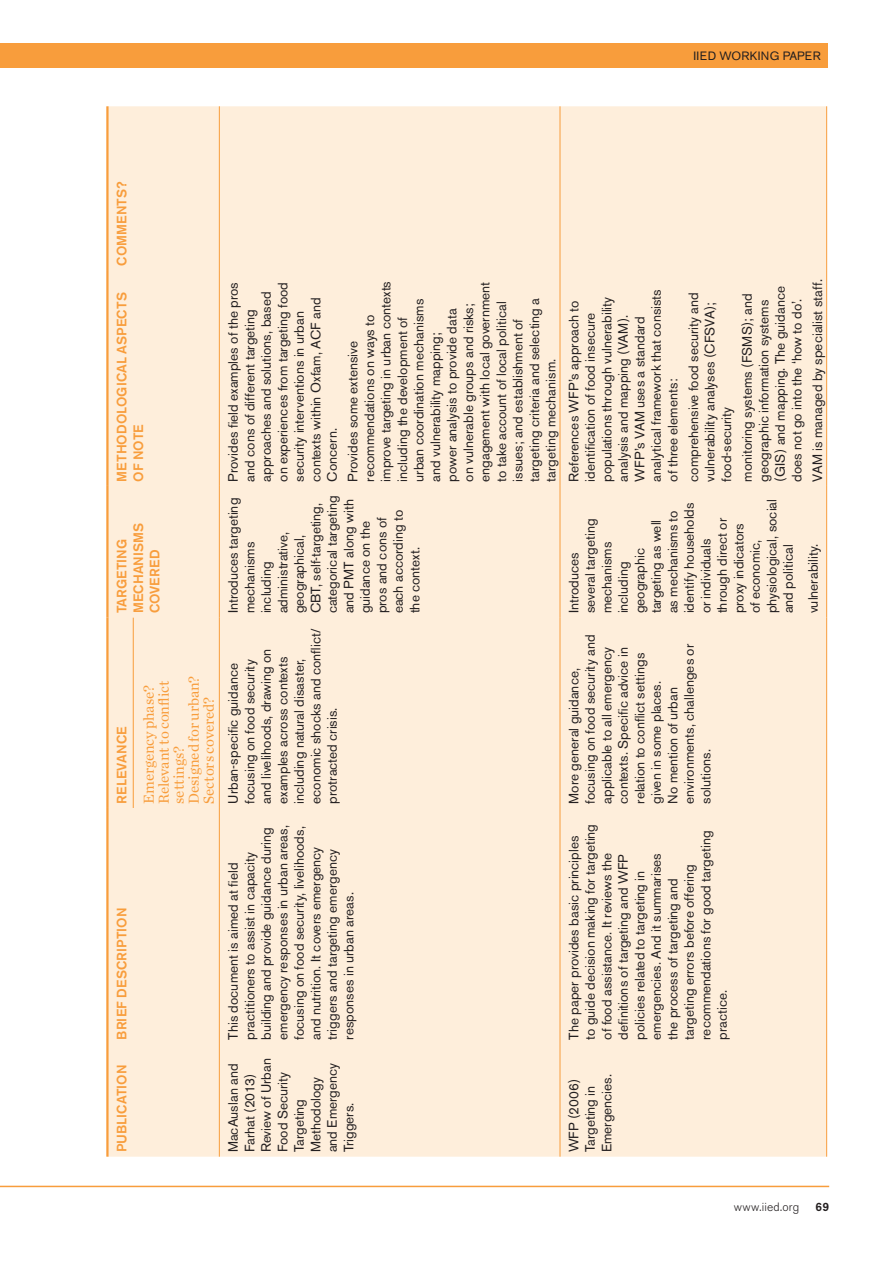
<style>
.page{position:relative;width:893px;height:1263px;background:#fff}
.page>*{position:absolute;margin:0;border:0;box-sizing:border-box;transform-origin:0 0}
.t1{font:15px/15px "Chronicle Text G1";letter-spacing:-.005em;color:#f89d3c}
.t2{font:13.5px/16.5px "Akzidenz Grotesk BE";color:#231f20}
.t3{font:500 13.5px/16.5px "Akzidenz Grotesk BE";letter-spacing:.01em;color:#f89d3c}
.t4{font:12px "Akzidenz Grotesk BE";letter-spacing:.02em;color:#231f20}
.t5{font:300 12px "Akzidenz Grotesk BE";letter-spacing:.015em;color:#231f20}
.t6{font:500 12px "Akzidenz Grotesk BE";color:#231f20}
</style>
<div class="page">
<div style="left:0;top:43px;width:828px;height:24px;background:#f89d3c"></div>
<hr style="left:0;top:1186px;width:829px;height:1px;background:#f89d3c">
<div style="left:109px;top:106px;width:717px;height:1051px;background:#feeedb"></div>
<hr style="left:219px;top:1044px;width:1px;height:113px;background:#f89d3c">
<hr style="left:219px;top:808px;width:1px;height:236px;background:#f89d3c">
<hr style="left:219px;top:618px;width:1px;height:190px;background:#f89d3c">
<hr style="left:219px;top:486px;width:1px;height:132px;background:#f89d3c">
<hr style="left:219px;top:270px;width:1px;height:216px;background:#f89d3c">
<hr style="left:219px;top:106px;width:1px;height:164px;background:#f89d3c">
<hr style="left:560px;top:1044px;width:1px;height:113px;background:#f89d3c">
<hr style="left:560px;top:808px;width:1px;height:236px;background:#f89d3c">
<hr style="left:560px;top:618px;width:1px;height:190px;background:#f89d3c">
<hr style="left:560px;top:486px;width:1px;height:132px;background:#f89d3c">
<hr style="left:560px;top:270px;width:1px;height:216px;background:#f89d3c">
<hr style="left:560px;top:106px;width:1px;height:164px;background:#f89d3c">
<hr style="left:826px;top:1044px;width:1px;height:113px;background:#f89d3c">
<hr style="left:826px;top:808px;width:1px;height:236px;background:#f89d3c">
<hr style="left:826px;top:618px;width:1px;height:190px;background:#f89d3c">
<hr style="left:826px;top:486px;width:1px;height:132px;background:#f89d3c">
<hr style="left:826px;top:270px;width:1px;height:216px;background:#f89d3c">
<hr style="left:826px;top:106px;width:1px;height:164px;background:#f89d3c">
<hr style="left:106px;top:1044px;width:3px;height:113px;background:#f89d3c">
<hr style="left:106px;top:808px;width:3px;height:236px;background:#f89d3c">
<hr style="left:106px;top:618px;width:3px;height:190px;background:#f89d3c">
<hr style="left:106px;top:486px;width:3px;height:132px;background:#f89d3c">
<hr style="left:106px;top:270px;width:3px;height:216px;background:#f89d3c">
<hr style="left:106px;top:106px;width:3px;height:164px;background:#f89d3c">
<hr style="left:133px;top:618px;width:1px;height:190px;background:#f89d3c">
<p class="t4" style="left:693px;top:48px;width:129px">IIED WORKING PAPER</p>
<p class="t3" style="left:114px;top:266px;width:86px;rotate:-90deg">Comm ents?</p>
<p class="t3" style="left:114px;top:482px;width:191px;rotate:-90deg">Methodological aspects of note</p>
<p class="t3" style="left:114px;top:613px;width:92px;rotate:-90deg">Targeting mechanisms covered</p>
<p class="t3" style="left:114px;top:804px;width:79px;rotate:-90deg">Relevance</p>
<p class="t1" style="left:140px;top:804px;width:129px;rotate:-90deg">Emergency phase?<br>Relevant to conflict settings?<br>Designed for urban?<br>Sectors covered?</p>
<p class="t3" style="left:114px;top:1040px;width:134px;rotate:-90deg">Brief description</p>
<p class="t3" style="left:114px;top:1152px;width:89px;rotate:-90deg">Publication</p>
<p class="t2" style="left:225px;top:482px;width:201px;rotate:-90deg">PROVIDES FIELD EXAMPLES OF THE PROS<br>AND CONS OF DIFFERENT TARGETING<br>APPROACHES AND SOLUTIONS, BASED<br>ON EXPERIENCES FROM TARGETING FOOD<br>SECURITY INTERVENTIONS IN URBAN<br>CONTEXTS WITHIN OXFAM, ACF AND<br>CONCERN.</p>
<p class="t2" style="left:345px;top:482px;width:202px;rotate:-90deg">PROVIDES SOME EXTENSIVE<br>RECOMMENDATIONS ON WAYS TO<br>IMPROVE TARGETING IN URBAN CONTEXTS<br>INCLUDING THE DEVELOPMENT OF<br>URBAN COORDINATION MECHANISMS<br>AND VULNERABILITY MAPPING;<br>POWER ANALYSIS TO PROVIDE DATA<br>ON VULNERABLE GROUPS AND RISKS;<br>ENGAGEMENT WITH LOCAL GOVERNMENT<br>TO TAKE ACCOUNT OF LOCAL POLITICAL<br>ISSUES; AND ESTABLISHMENT OF<br>TARGETING CRITERIA AND SELECTING A<br>TARGETING MECHANISM.</p>
<p class="t2" style="left:225px;top:613px;width:120px;rotate:-90deg">INTRODUCES TARGETING<br>MECHANISMS<br>INCLUDING<br>ADMINISTRATIVE,<br>GEOGRAPHICAL,<br>CBT, SELF-TARGETING,<br>CATEGORICAL TARGETING<br>AND PMT ALONG WITH<br>GUIDANCE ON THE<br>PROS AND CONS OF<br>EACH ACCORDING TO<br>THE CONTEXT.</p>
<p class="t2" style="left:225px;top:804px;width:177px;rotate:-90deg">URBAN-SPECIFIC GUIDANCE<br>FOCUSING ON FOOD SECURITY<br>AND LIVELIHOODS, DRAWING ON<br>EXAMPLES ACROSS CONTEXTS<br>INCLUDING NATURAL DISASTER,<br>ECONOMIC SHOCKS AND CONFLICT/<br>PROTRACTED CRISIS.</p>
<p class="t2" style="left:225px;top:1040px;width:216px;rotate:-90deg">THIS DOCUMENT IS AIMED AT FIELD PRACTITIONERS TO ASSIST IN CAPACITY BUILDING AND PROVIDE GUIDANCE DURING EMERGENCY RESPONSES IN URBAN AREAS, FOCUSING ON FOOD SECURITY, LIVELIHOODS, AND NUTRITION. IT COVERS EMERGENCY TRIGGERS AND TARGETING EMERGENCY RESPONSES IN URBAN AREAS.</p>
<p class="t2" style="left:225px;top:1152px;width:96px;rotate:-90deg">MACAUSLAN AND<br>FARHAT (2013)<br>REVIEW OF URBAN<br>FOOD SECURITY<br>TARGETING<br>METHODOLOGY<br>AND EMERGENCY<br>TRIGGERS.</p>
<p class="t2" style="left:565px;top:482px;width:194px;rotate:-90deg">REFERENCES WFP’S APPROACH TO<br>IDENTIFICATION OF FOOD INSECURE<br>POPULATIONS THROUGH VULNERABILITY<br>ANALYSIS AND MAPPING (VAM).<br>WFP’S VAM USES A STANDARD<br>ANALYTICAL FRAMEWORK THAT CONSISTS<br>OF THREE ELEMENTS:</p>
<p class="t2" style="left:685px;top:482px;width:191px;rotate:-90deg">COMPREHENSIVE FOOD SECURITY AND<br>VULNERABILITY ANALYSES (CFSVA);<br>FOOD-SECURITY</p>
<p class="t2" style="left:739px;top:482px;width:197px;rotate:-90deg">MONITORING SYSTEMS (FSMS); AND<br>GEOGRAPHIC INFORMATION SYSTEMS (GIS) AND MAPPING. THE GUIDANCE<br>DOES NOT GO INTO THE ‘HOW TO DO’.</p>
<p class="t2" style="left:809px;top:482px;width:204px;rotate:-90deg">VAM IS MANAGED BY SPECIALIST STAFF.</p>
<p class="t2" style="left:565px;top:613px;width:116px;rotate:-90deg">INTRODUCES<br>SEVERAL TARGETING<br>MECHANISMS<br>INCLUDING<br>GEOGRAPHIC<br>TARGETING AS WELL<br>AS MECHANISMS TO<br>IDENTIFY HOUSEHOLDS<br>OR INDIVIDUALS<br>THROUGH DIRECT OR<br>PROXY INDICATORS<br>OF ECONOMIC,<br>PHYSIOLOGICAL, SOCIAL<br>AND POLITICAL</p>
<p class="t2" style="left:565px;top:804px;width:171px;rotate:-90deg">MORE GENERAL GUIDANCE,<br>FOCUSING ON FOOD SECURITY AND<br>APPLICABLE TO ALL EMERGENCY<br>CONTEXTS. SPECIFIC ADVICE IN<br>RELATION TO CONFLICT SETTINGS<br>GIVEN IN SOME PLACES.<br>NO MENTION OF URBAN<br>ENVIRONMENTS, CHALLENGES OR<br>SOLUTIONS.</p>
<p class="t2" style="left:566px;top:1040px;width:217px;rotate:-90deg">THE PAPER PROVIDES BASIC PRINCIPLES<br>TO GUIDE DECISION MAKING FOR TARGETING<br>OF FOOD ASSISTANCE. IT REVIEWS THE<br>DEFINITIONS OF TARGETING AND WFP<br>POLICIES RELATED TO TARGETING IN<br>EMERGENCIES. AND IT SUMMARISES<br>THE PROCESS OF TARGETING AND<br>TARGETING ERRORS BEFORE OFFERING<br>RECOMMENDATIONS FOR GOOD TARGETING<br>PRACTICE.</p>
<p class="t2" style="left:805px;top:613px;width:71px;rotate:-90deg">VULNERABILITY.</p>
<p class="t2" style="left:566px;top:1152px;width:80px;rotate:-90deg">WFP (2006)<br>TARGETING IN<br>EMERGENCIES.</p>
<p class="t5" style="left:734px;top:1200px;width:67px">www.iied.org</p>
<p class="t6" style="left:815px;top:1199px;width:15px">69</p>
</div>
